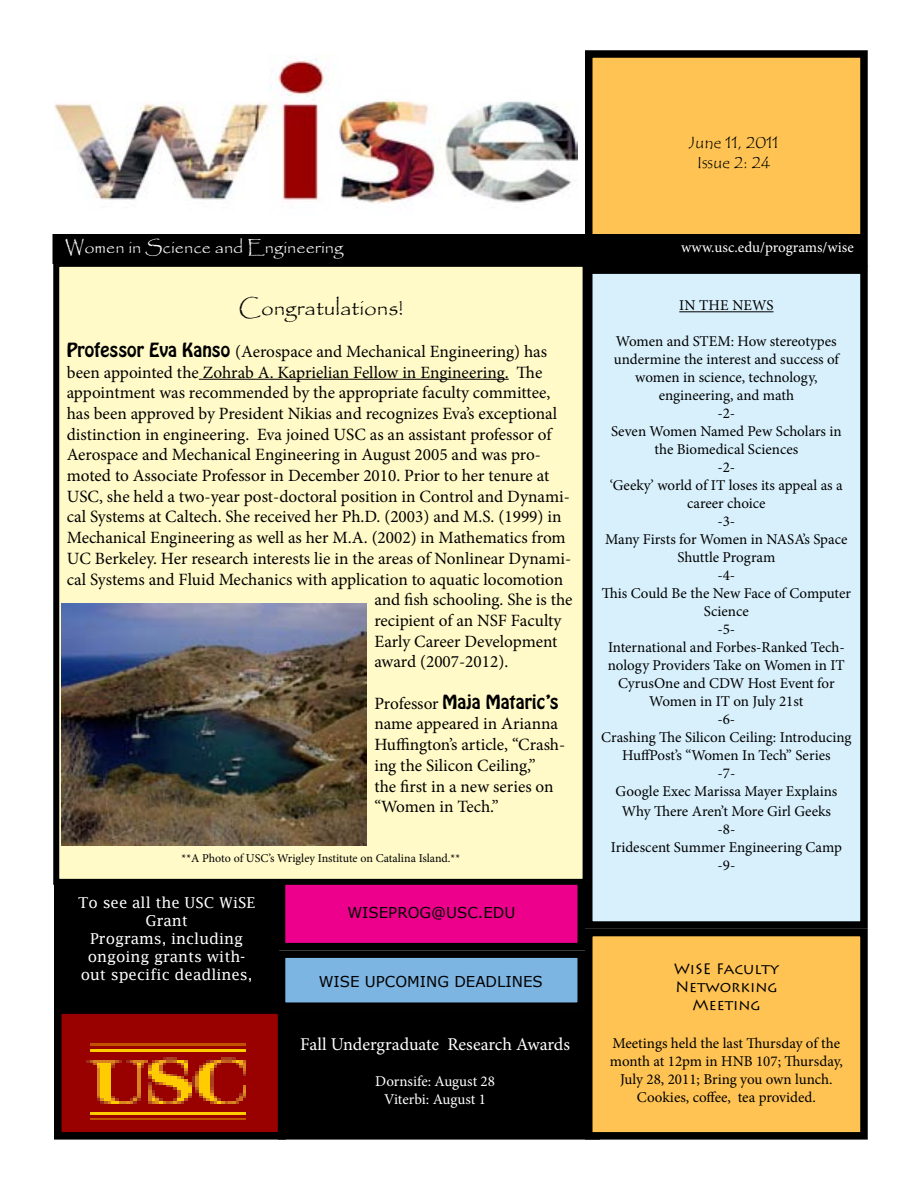
<style>
.page{position:relative;width:918px;height:1188px;background:#fff}
.page>*{position:absolute;margin:0;border:0;box-sizing:border-box;transform-origin:0 0}
.t1{font:22.5px "Papyrus";color:#000}
.t2{font:18px "Minion Pro";letter-spacing:-.005em;color:#fff}
.t3{font:18px "Papyrus";color:#fff}
.t4{font:17.25px/20.7px "Minion Pro";color:#000}
.t5{font:17.25px "Hobo Std";color:#000}
.t6{font:16.5px/19.8px "Tempus Sans ITC";color:#000;text-align:center}
.t7{font:15px/18px "Minion Pro";color:#000;text-align:center}
.t8{font:15px/18px "Lucida Fax";color:#fff;text-align:center}
.t9{font:15px/18px "Minion Pro";letter-spacing:-.005em;color:#fff;text-align:center}
.t10{font:15px "MS Reference Sans Serif";color:#000}
.t11{font:15px/18px "Lithos Pro";color:#000;text-align:center}
.t12{font:12px "Minion Pro";color:#000}
.s1{font-family:"Hobo Std"}
.s2{font-family:"Minion Pro"}
</style>
<div class="page">
<img style="left:54px;top:57px;width:523px;height:146px">
<div style="left:589px;top:54px;width:275px;height:209px;background:#fec353"></div>
<div style="left:585px;top:50px;width:283px;height:217px;border:8px solid #000"></div>
<div style="left:58px;top:885px;width:217px;height:120px;background:#000"></div>
<div style="left:54px;top:880px;width:225px;height:130px;border:9px solid #000"></div>
<img style="left:63px;top:1015px;width:214px;height:116px">
<div style="left:54px;top:1006px;width:232px;height:134px;border:8px solid #000"></div>
<div style="left:282px;top:954px;width:299px;height:52px;background:#7cb4e2"></div>
<div style="left:278px;top:950px;width:307px;height:60px;border:8px solid #000"></div>
<div style="left:282px;top:877px;width:299px;height:70px;background:#ec008c"></div>
<div style="left:278px;top:874px;width:307px;height:76px;border:8px solid #000"></div>
<div style="left:52px;top:234px;width:812px;height:30px;background:#000"></div>
<div style="left:589px;top:270px;width:275px;height:655px;background:#d7f0fc"></div>
<hr style="left:679px;top:311px;width:95px;height:1px;background:#000">
<div style="left:585px;top:266px;width:283px;height:663px;border:8px solid #000"></div>
<div style="left:282px;top:1014px;width:314px;height:122px;background:#000"></div>
<div style="left:278px;top:1010px;width:322px;height:130px;border:8px solid #000"></div>
<div style="left:589px;top:933px;width:275px;height:203px;background:#fec353"></div>
<div style="left:585px;top:929px;width:283px;height:211px;border:8px solid #000"></div>
<div style="left:56px;top:264px;width:530px;height:618px;background:#fffac8"></div>
<hr style="left:199px;top:379px;width:310px;height:1px;background:#000">
<div style="left:53px;top:261px;width:536px;height:624px;border:6px solid #000"></div>
<img style="left:61px;top:603px;width:306px;height:242px">
<p class="t6" style="left:689px;top:133px;width:92px">June 11, 2011<br>Issue 2: 24</p>
<p class="t3" style="left:65px;top:236px;width:280px">Women in Science and Engineering</p>
<p class="t9" style="left:681px;top:238px;width:174px">www.usc.edu/programs/wise</p>
<h1 class="t1" style="left:239px;top:294px;width:166px">Congratulations!</h1>
<p class="t4" style="left:67px;top:341px;width:482px"><span class="s1">Professor Eva Kanso</span> (Aerospace and Mechanical Engineering) has</p>
<p class="t4" style="left:67px;top:362px;width:477px">been appointed the Zohrab A. Kaprielian Fellow in Engineering. The</p>
<p class="t4" style="left:67px;top:382px;width:485px">appointment was recommended by the appropriate faculty committee,</p>
<p class="t4" style="left:67px;top:403px;width:492px">has been approved by President Nikias and recognizes Eva’s exceptional</p>
<p class="t4" style="left:67px;top:424px;width:486px">distinction in engineering. Eva joined USC as an assistant professor of</p>
<p class="t4" style="left:67px;top:445px;width:476px">Aerospace and Mechanical Engineering in August 2005 and was pro-</p>
<p class="t4" style="left:67px;top:465px;width:484px">moted to Associate Professor in December 2010. Prior to her tenure at</p>
<p class="t4" style="left:67px;top:486px;width:505px">USC, she held a two-year post-doctoral position in Control and Dynami-</p>
<p class="t4" style="left:67px;top:507px;width:496px">cal Systems at Caltech. She received her Ph.D. (2003) and M.S. (1999) in</p>
<p class="t4" style="left:67px;top:527px;width:501px">Mechanical Engineering as well as her M.A. (2002) in Mathematics from</p>
<p class="t4" style="left:67px;top:548px;width:506px">UC Berkeley. Her research interests lie in the areas of Nonlinear Dynami-</p>
<p class="t4" style="left:67px;top:569px;width:498px">cal Systems and Fluid Mechanics with application to aquatic locomotion</p>
<p class="t4" style="left:374px;top:589px;width:200px">and fish schooling. She is the</p>
<p class="t4" style="left:374px;top:610px;width:188px">recipient of an NSF Faculty</p>
<p class="t4" style="left:374px;top:631px;width:185px">Early Career Development</p>
<p class="t4" style="left:374px;top:652px;width:135px">award (2007-2012).</p>
<p class="t5" style="left:374px;top:690px;width:186px"><span class="s2">Professor</span> Maja Mataric’s</p>
<p class="t4" style="left:374px;top:714px;width:192px">name appeared in Arianna<br>Huffington’s article, “Crash&shy;ing the Silicon Ceiling,”<br>the first in a new series on “Women in Tech.”</p>
<p class="t12" style="left:182px;top:850px;width:280px">**A Photo of USC’s Wrigley Institute on Catalina Island.**</p>
<p class="t8" style="left:78px;top:894px;width:178px">To see all the USC WiSE<br>Grant<br>Programs, including ongoing grants with&shy;out specific deadlines,</p>
<p class="t10" style="left:347px;top:903px;width:169px">WISEPROG@USC.EDU</p>
<p class="t10" style="left:319px;top:972px;width:215px">WISE UPCOMING DEADLINES</p>
<p class="t2" style="left:300px;top:1032px;width:271px">Fall Undergraduate Research Awards</p>
<p class="t9" style="left:375px;top:1072px;width:121px">Dornsife: August 28<br>Viterbi: August 1</p>
<p class="t7" style="left:679px;top:297px;width:96px">In the News</p>
<p class="t7" style="left:601px;top:333px;width:252px">Women and STEM: How stereotypes undermine the interest and success of women in science, technology, engineering, and math<br>-2-<br>Seven Women Named Pew Scholars in the Biomedical Sciences<br>-2-<br>‘Geeky’ world of IT loses its appeal as a career choice<br>-3-<br>Many Firsts for Women in NASA’s Space<br>Shuttle Program<br>-4-<br>This Could Be the New Face of Computer<br>Science<br>-5-<br>International and Forbes-Ranked Tech&shy;nology Providers Take on Women in IT<br>CyrusOne and CDW Host Event for<br>Women in IT on July 21st<br>-6-<br>Crashing The Silicon Ceiling: Introducing<br>HuffPost’s “Women In Tech” Series<br>-7-<br>Google Exec Marissa Mayer Explains</p>
<p class="t7" style="left:611px;top:802px;width:233px">Why There Aren’t More Girl Geeks<br>-8-<br>Iridescent Summer Engineering Camp -9-</p>
<p class="t11" style="left:674px;top:960px;width:107px">WiSE Faculty<br>Networking<br>Meeting</p>
<p class="t7" style="left:610px;top:1034px;width:234px">Meetings held the last Thursday of the month at 12pm in HNB 107; Thursday, July 28, 2011; Bring you own lunch.<br>Cookies, coffee, tea provided.</p>
</div>
